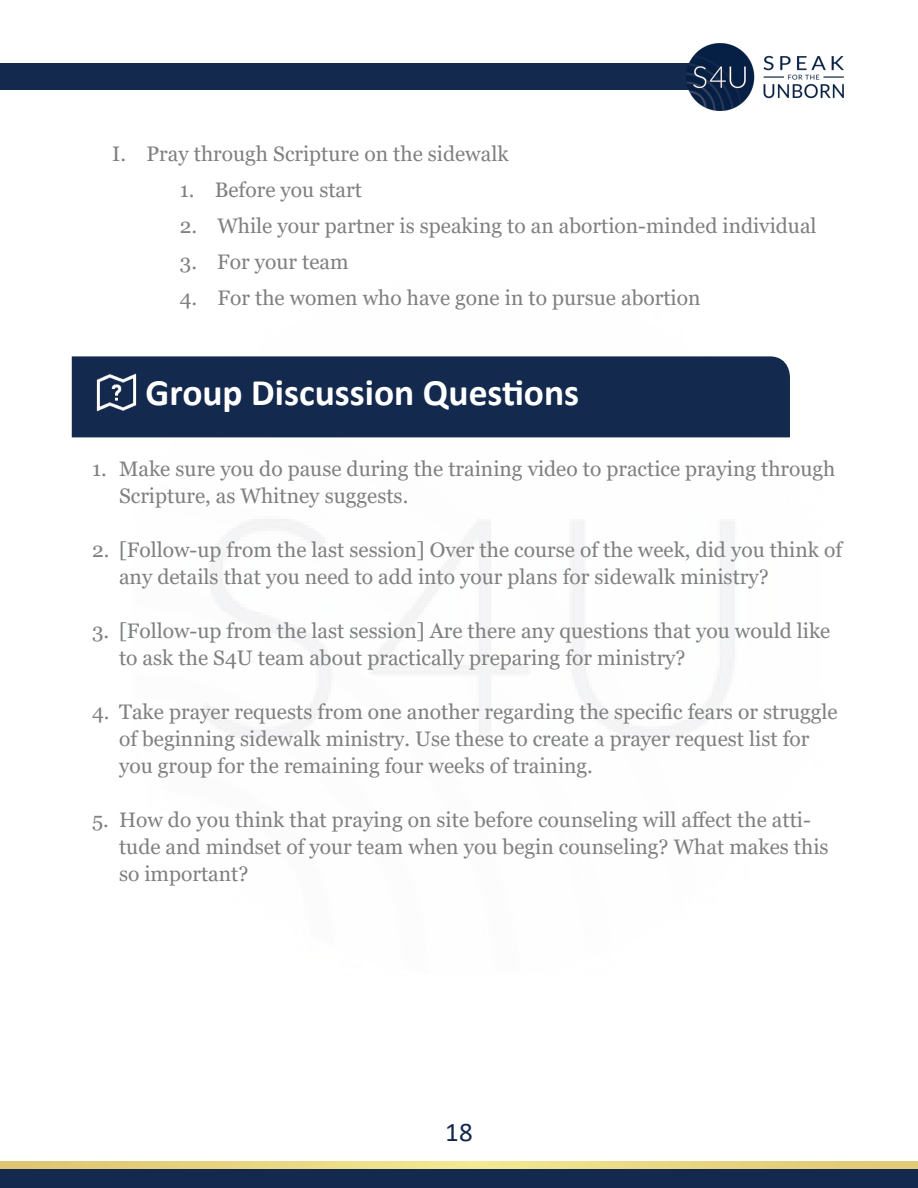
<style>
.page{position:relative;width:918px;height:1188px;background:#fff}
.page>*{position:absolute;margin:0;border:0;box-sizing:border-box;transform-origin:0 0}
.t1{font:700 37.5px "Calibri";color:#fff}
.t2{font:27px "Calibri";color:#13294e}
.t3{font:21px/27px "Georgia";color:#7f8080}
</style>
<div class="page">
<div style="left:0;top:63px;width:697px;height:27px;background:#13294e"></div>
<img style="left:687px;top:44px;width:156px;height:67px">
<div style="left:0;top:1169px;width:918px;height:19px;background:#13294e"></div>
<svg style="left:0;top:1161px;width:918px;height:8px;background:#e8d681"></svg>
<div style="left:72px;top:356px;width:718px;height:81px;background:#13294d"></div>
<img style="left:91px;top:367px;width:52px;height:52px">
<p class="t3" style="left:112px;top:141px;width:398px">I. Pray through Scripture on the sidewalk</p>
<p class="t3" style="left:180px;top:177px;width:184px">1. Before you start</p>
<p class="t3" style="left:180px;top:213px;width:638px">2. While your partner is speaking to an abortion-minded individual</p>
<p class="t3" style="left:180px;top:249px;width:170px">3. For your team</p>
<p class="t3" style="left:180px;top:285px;width:522px">4. For the women who have gone in to pursue abortion</p>
<p class="t1" style="left:146px;top:366px;width:435px">Group Discussion Questions</p>
<p class="t3" style="left:119px;top:456px;width:718px;text-indent:-27px">1. Make sure you do pause during the training video to practice praying through<br>Scripture, as Whitney suggests.</p>
<p class="t3" style="left:119px;top:537px;width:725px;text-indent:-27px">2. [Follow-up from the last session] Over the course of the week, did you think of any details that you need to add into your plans for sidewalk ministry?</p>
<p class="t3" style="left:119px;top:618px;width:713px;text-indent:-27px">3. [Follow-up from the last session] Are there any questions that you would like to ask the S4U team about practically preparing for ministry?</p>
<p class="t3" style="left:119px;top:699px;width:720px;text-indent:-27px">4. Take prayer requests from one another regarding the specific fears or struggle of beginning sidewalk ministry. Use these to create a prayer request list for you group for the remaining four weeks of training.</p>
<p class="t3" style="left:119px;top:807px;width:711px;text-indent:-27px">5. How do you think that praying on site before counseling will affect the atti&shy;tude and mindset of your team when you begin counseling? What makes this so important?</p>
<p class="t2" style="left:445px;top:1113px;width:29px">18</p>
</div>
